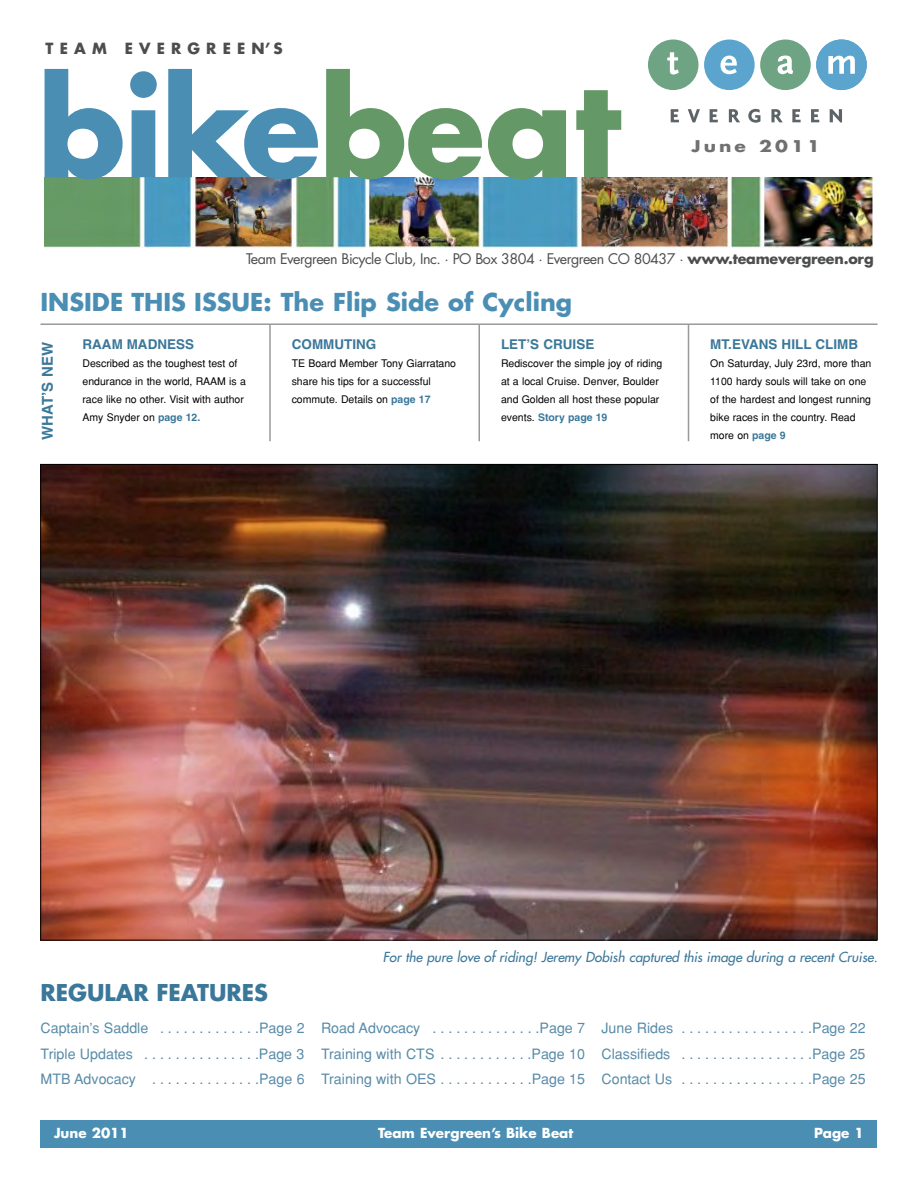
<style>
.page{position:relative;width:918px;height:1188px;background:#fff}
.page>*{position:absolute;margin:0;border:0;box-sizing:border-box;transform-origin:0 0}
.t1{font:700 130.5px "Futura";letter-spacing:-.02em;color:#4a8eb4}
.t2{font:700 24px "Futura";color:#4a8eb4}
.t3{font:700 22.5px "Futura";color:#3a7799}
.t4{font:700 15.75px "Futura";letter-spacing:.165em;color:#707072;scale:1.19 1}
.t5{font:700 15px "Futura";letter-spacing:.41em;color:#4c4d4f}
.t6{font:700 15px "Helvetica";color:#3a7799}
.t7{font:14.25px/25.5px "Helvetica";color:#578ba8;text-align:justify}
.t8{font:14.25px "Futura";letter-spacing:-.035em;color:#4c4d4f}
.t9{font:italic 13.5px "Futura";color:#3a7799}
.t10{font:700 13.5px "Helvetica";color:#3a7799}
.t11{font:700 13.5px "Futura";color:#fff}
.t12{font:10.5px/18px "Helvetica";color:#000}
.s1{color:#659867}
.s2{font-weight:700}
.s3{font-weight:700;color:#3a7799}
</style>
<div class="page">
<div style="left:40px;top:1120px;width:838px;height:28px;background:#4a8eb4"></div>
<img style="left:44px;top:177px;width:829px;height:70px">
<div style="left:760px;top:40px;width:51px;height:50px;background:#6ea483;border-radius:50%"></div>
<div style="left:816px;top:40px;width:51px;height:50px;background:#5ba4ce;border-radius:50%"></div>
<div style="left:704px;top:40px;width:51px;height:50px;background:#5ba4ce;border-radius:50%"></div>
<svg style="left:720px;top:56px;width:17px;height:18px"></svg>
<div style="left:648px;top:40px;width:51px;height:50px;background:#6ea483;border-radius:50%"></div>
<svg style="left:667px;top:52px;width:12px;height:23px"></svg>
<svg style="left:778px;top:56px;width:15px;height:18px"></svg>
<svg style="left:828px;top:56px;width:27px;height:18px"></svg>
<svg style="left:671px;top:109px;width:8px;height:13px"></svg>
<svg style="left:688px;top:109px;width:12px;height:13px"></svg>
<svg style="left:710px;top:109px;width:8px;height:13px"></svg>
<svg style="left:729px;top:109px;width:11px;height:13px"></svg>
<svg style="left:748px;top:109px;width:12px;height:14px"></svg>
<svg style="left:771px;top:109px;width:12px;height:13px"></svg>
<svg style="left:792px;top:109px;width:9px;height:13px"></svg>
<svg style="left:811px;top:109px;width:8px;height:13px"></svg>
<svg style="left:830px;top:109px;width:12px;height:13px"></svg>
<hr style="left:40px;top:323px;width:838px;height:2px;background:#999">
<hr style="left:269px;top:324px;width:2px;height:117px;background:#999">
<hr style="left:478px;top:324px;width:2px;height:117px;background:#999">
<hr style="left:688px;top:324px;width:1px;height:117px;background:#999">
<img style="left:42px;top:466px;width:834px;height:472px">
<h3 class="t5" style="left:46px;top:39px;width:239px">TEAM EVERGREEN’S</h3>
<h1 class="t1" style="left:38px;top:42px;width:585px">bike<span class="s1">beat</span></h1>
<h3 class="t4" style="left:691px;top:136px;width:109px">June 2011</h3>
<h3 class="t8" style="left:246px;top:249px;width:629px">Team Evergreen Bicycle Club, Inc. · PO Box 3804 · Evergreen CO 80437 · <span class="s2">www.teamevergreen.org</span></h3>
<h2 class="t2" style="left:40px;top:286px;width:533px">INSIDE THIS ISSUE: The Flip Side of Cycling</h2>
<h3 class="t6" style="left:38px;top:440px;width:99px;rotate:-90deg">WHAT’S NEW</h3>
<p class="t10" style="left:82px;top:336px;width:113px">RAAM MADNESS</p>
<p class="t12" style="left:82px;top:354px;width:165px">Described as the toughest test of endurance in the world, RAAM is a race like no other. Visit with author<br>Amy Snyder on <span class="s3">page 12.</span></p>
<p class="t10" style="left:292px;top:336px;width:86px">COMMUTING</p>
<p class="t12" style="left:292px;top:354px;width:166px">TE Board Member Tony Giarratano share his tips for a successful commute. Details on <span class="s3">page 17</span></p>
<p class="t10" style="left:501px;top:336px;width:95px">LET’S CRUISE</p>
<p class="t12" style="left:501px;top:354px;width:163px">Rediscover the simple joy of riding at a local Cruise. Denver, Boulder and Golden all host these popular events. <span class="s3">Story page 19</span></p>
<p class="t10" style="left:710px;top:336px;width:150px">MT.EVANS HILL CLIMB</p>
<p class="t12" style="left:710px;top:354px;width:163px">On Saturday, July 23rd, more than<br>1100 hardy souls will take on one of the hardest and longest running bike races in the country. Read more on <span class="s3">page 9</span></p>
<h3 class="t3" style="left:40px;top:978px;width:229px">REGULAR FEATURES</h3>
<p class="t9" style="left:383px;top:949px;width:496px">For the pure love of riding! Jeremy Dobish captured this image during a recent Cruise.</p>
<h3 class="t7" style="left:40px;top:1015px;width:266px">Captain’s Saddle . . . . . . . . . . . . .Page 2<br>Triple Updates . . . . . . . . . . . . . . .Page 3<br>MTB Advocacy . . . . . . . . . . . . . .Page 6</h3>
<h3 class="t7" style="left:321px;top:1015px;width:266px">Road Advocacy . . . . . . . . . . . . . .Page 7<br>Training with CTS . . . . . . . . . . . .Page 10<br>Training with OES . . . . . . . . . . . .Page 15</h3>
<h3 class="t7" style="left:602px;top:1015px;width:266px">June Rides . . . . . . . . . . . . . . . . .Page 22<br>Classifieds . . . . . . . . . . . . . . . . .Page 25<br>Contact Us . . . . . . . . . . . . . . . . .Page 25</h3>
<p class="t11" style="left:54px;top:1124px;width:76px">June 2011</p>
<p class="t11" style="left:378px;top:1124px;width:197px">Team Evergreen’s Bike Beat</p>
<p class="t11" style="left:814px;top:1124px;width:51px">Page 1</p>
</div>
